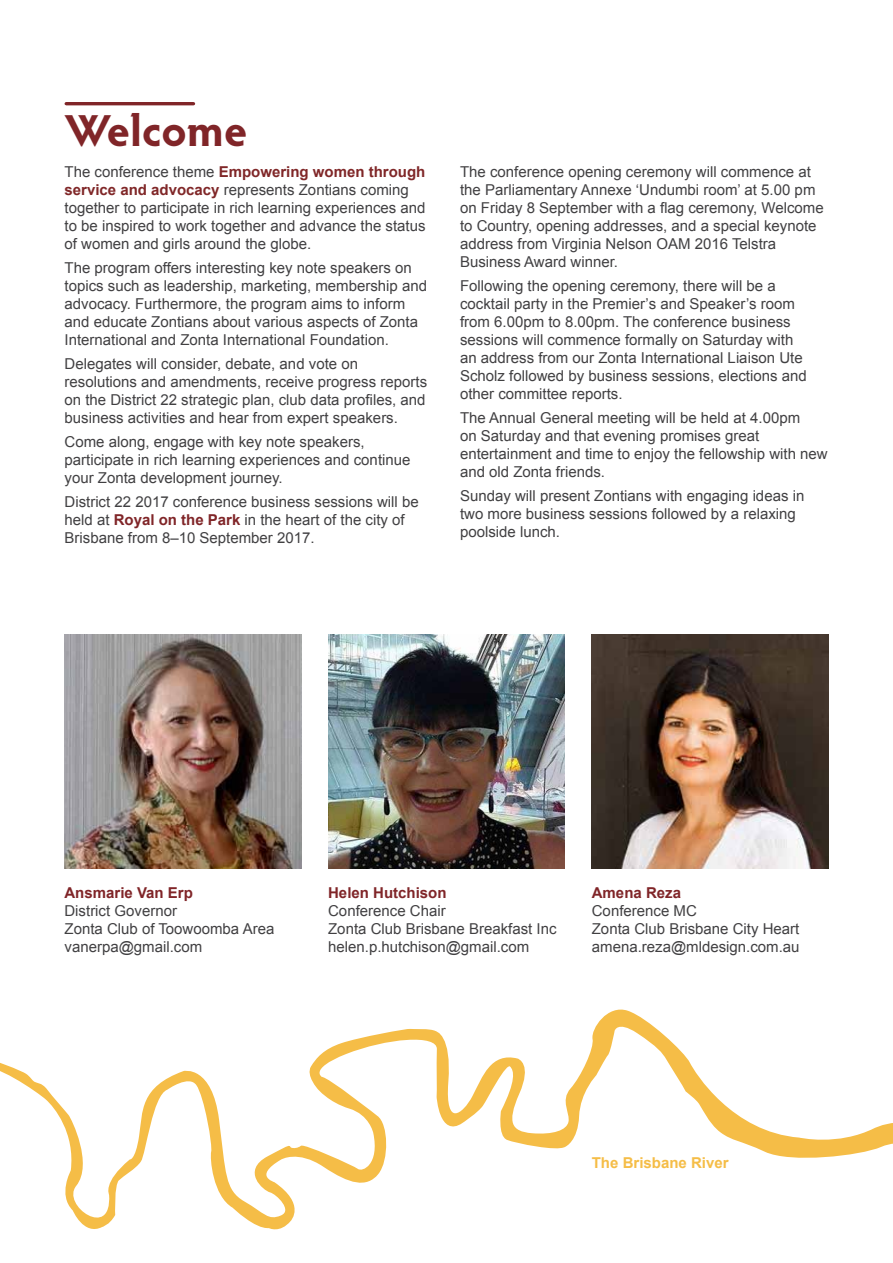
<style>
.page{position:relative;width:893px;height:1263px;background:#fff}
.page>*{position:absolute;margin:0;border:0;box-sizing:border-box;transform-origin:0 0}
.t1{font:700 45px "Hypatia Sans Pro";color:#802528}
.t2{font:15px/18px "Arial";color:#414042}
.t3{font:700 15px "Arial";color:#802528}
.t4{font:700 15px "Arial";color:#f5bd47}
.s1{font-weight:700;color:#802728}
.s2{font-weight:700;color:#802528}
</style>
<div class="page">
<svg style="left:0;top:1009px;width:893px;height:221px"></svg>
<img style="left:64px;top:635px;width:237px;height:233px">
<img style="left:328px;top:634px;width:237px;height:234px">
<img style="left:592px;top:634px;width:236px;height:234px">
<hr style="left:66px;top:102px;width:127px;height:3px;background:#802528">
<h1 class="t1" style="left:64px;top:98px;width:184px">Welcome</h1>
<p class="t2" style="left:64px;top:163px;width:363px">The conference theme <span class="s1">Empowering women through service and advocacy</span> represents Zontians coming together to participate in rich learning experiences and to be inspired to work together and advance the status of women and girls around the globe.</p>
<p class="t2" style="left:64px;top:259px;width:364px">The program offers interesting key note speakers on topics such as leadership, marketing, membership and advocacy. Furthermore, the program aims to inform and educate Zontians about various aspects of Zonta International and Zonta International Foundation.</p>
<p class="t2" style="left:64px;top:355px;width:364px">Delegates will consider, debate, and vote on resolutions and amendments, receive progress reports on the District 22 strategic plan, club data profiles, and business activities and hear from expert speakers.</p>
<p class="t2" style="left:64px;top:433px;width:347px">Come along, engage with key note speakers, participate in rich learning experiences and continue your Zonta development journey.</p>
<p class="t2" style="left:64px;top:493px;width:356px">District 22 2017 conference business sessions will be held at <span class="s2">Royal on the Park</span> in the heart of the city of<br>Brisbane from 8–10 September 2017.</p>
<p class="t2" style="left:460px;top:163px;width:365px">The conference opening ceremony will commence at the Parliamentary Annexe ‘Undumbi room’ at 5.00 pm on Friday 8 September with a flag ceremony, Welcome to Country, opening addresses, and a special keynote address from Virginia Nelson OAM 2016 Telstra Business Award winner.</p>
<p class="t2" style="left:460px;top:277px;width:348px">Following the opening ceremony, there will be a cocktail party in the Premier’s and Speaker’s room from 6.00pm to 8.00pm. The conference business sessions will commence formally on Saturday with an address from our Zonta International Liaison Ute Scholz followed by business sessions, elections and other committee reports.</p>
<p class="t2" style="left:460px;top:409px;width:369px">The Annual General meeting will be held at 4.00pm<br>on Saturday and that evening promises great entertainment and time to enjoy the fellowship with new and old Zonta friends.</p>
<p class="t2" style="left:460px;top:487px;width:346px">Sunday will present Zontians with engaging ideas in two more business sessions followed by a relaxing poolside lunch.</p>
<p class="t3" style="left:64px;top:882px;width:130px">Ansmarie Van Erp</p>
<p class="t2" style="left:64px;top:901px;width:211px">District Governor<br>Zonta Club of Toowoomba Area vanerpa@gmail.com</p>
<p class="t3" style="left:328px;top:882px;width:120px">Helen Hutchison</p>
<p class="t2" style="left:328px;top:901px;width:230px">Conference Chair<br>Zonta Club Brisbane Breakfast Inc helen.p.hutchison@gmail.com</p>
<p class="t3" style="left:592px;top:882px;width:91px">Amena Reza</p>
<p class="t2" style="left:592px;top:901px;width:209px">Conference MC<br>Zonta Club Brisbane City Heart amena.reza@mldesign.com.au</p>
<p class="t4" style="left:592px;top:1152px;width:138px">The Brisbane River</p>
</div>
